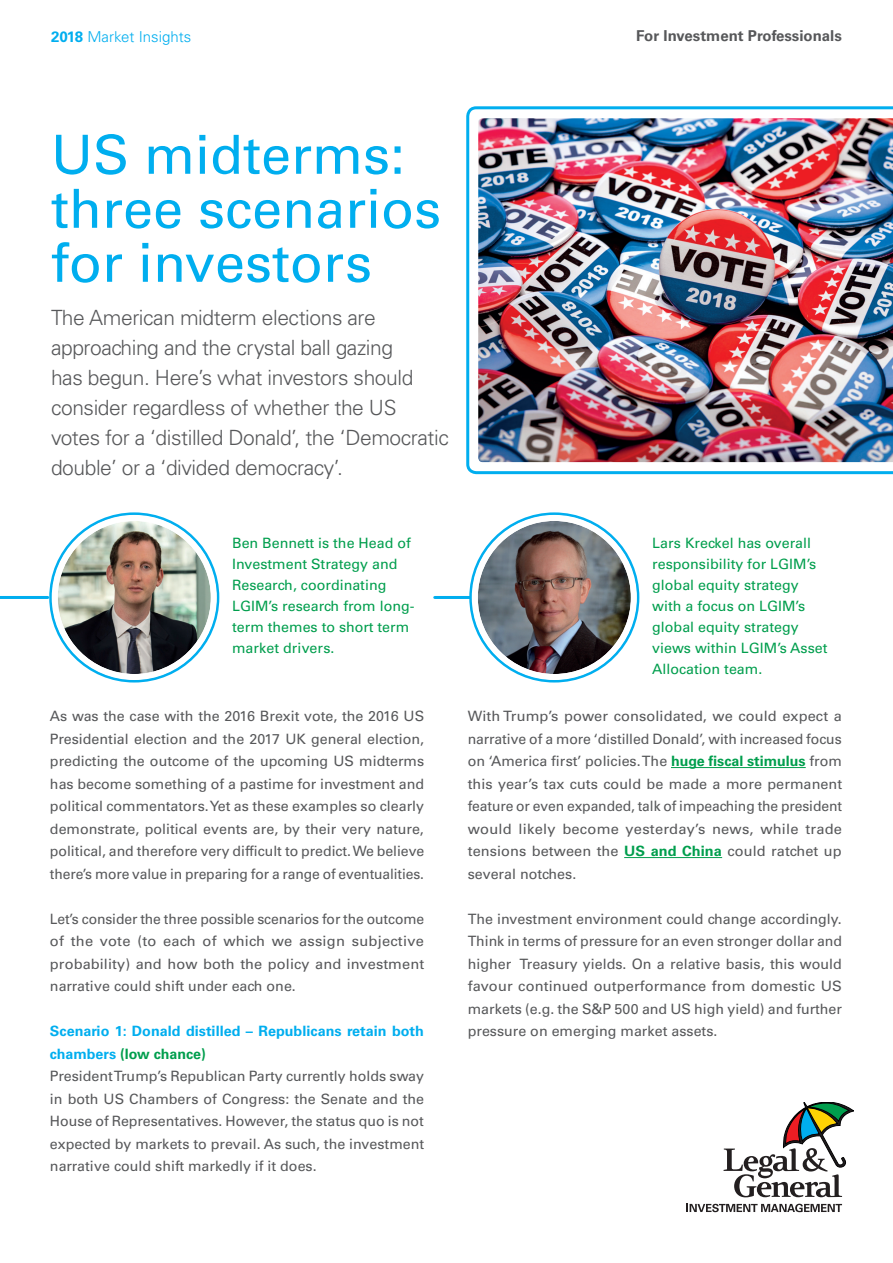
<style>
.page{position:relative;width:893px;height:1263px;background:#fff}
.page>*{position:absolute;margin:0;border:0;box-sizing:border-box;transform-origin:0 0}
.t1{font:54px/54px "Univers LT Std";color:#00aeef}
.t2{font:300 21px/30px "Univers";letter-spacing:-.02em;color:#57585a}
.t3{font:700 15px "Univers LT Std";color:#57585a}
.t4{font:300 15px "Univers";color:#00aeef}
.t5{font:14.25px/22.5px "Univers LT Std";color:#57585a;text-align:justify}
.t6{font:14.25px/21px "Univers";color:#009e4d}
.s1{font-family:"Univers LT Std";font-weight:700}
.s2{font-weight:700;color:#00aeef}
.s3{font-weight:700;color:#009e4d}
</style>
<div class="page">
<svg style="left:723px;top:1102px;width:131px;height:95px"></svg>
<svg style="left:687px;top:1204px;width:155px;height:8px"></svg>
<svg style="left:466px;top:106px;width:427px;height:368px"></svg>
<hr style="left:435px;top:596px;width:46px;height:3px;background:#00aeef">
<hr style="left:0;top:596px;width:48px;height:3px;background:#00aeef">
<hr style="left:671px;top:767px;width:135px;height:1px;background:#009e4d">
<hr style="left:624px;top:857px;width:98px;height:1px;background:#009e4d">
<img style="left:478px;top:118px;width:415px;height:344px">
<img style="left:58px;top:521px;width:153px;height:153px;border-radius:77px">
<div style="left:52px;top:515px;width:165px;height:165px;border:6px solid #fff;border-radius:50%"></div>
<img style="left:478px;top:521px;width:153px;height:153px;border-radius:77px">
<div style="left:472px;top:515px;width:165px;height:165px;border:6px solid #fff;border-radius:50%"></div>
<p class="t4" style="left:51px;top:27px;width:142px"><span class="s1">2018</span> Market Insights</p>
<p class="t3" style="left:636px;top:27px;width:207px">For Investment Professionals</p>
<h1 class="t1" style="left:51px;top:128px;width:392px">US midterms: three scenarios for investors</h1>
<p class="t2" style="left:51px;top:302px;width:399px">The American midterm elections are approaching and the crystal ball gazing<br>has begun. Here’s what investors should consider regardless of whether the US votes for a ‘distilled Donald’, the ‘Democratic double’ or a ‘divided democracy’.</p>
<p class="t6" style="left:232px;top:532px;width:184px">Ben Bennett is the Head of<br>Investment Strategy and<br>Research, coordinating<br>LGIM’s research from long&shy;term themes to short term market drivers.</p>
<p class="t6" style="left:652px;top:532px;width:177px">Lars Kreckel has overall responsibility for LGIM’s global equity strategy with a focus on LGIM’s global equity strategy views within LGIM’s Asset<br>Allocation team.</p>
<p class="t5" style="left:50px;top:705px;width:376px">As was the case with the 2016 Brexit vote, the 2016 US Presidential election and the 2017 UK general election, predicting the outcome of the upcoming US midterms has become something of a pastime for investment and political commentators. Yet as these examples so clearly demonstrate, political events are, by their very nature, political, and therefore very difficult to predict. We believe there’s more value in preparing for a range of eventualities.</p>
<p class="t5" style="left:50px;top:907px;width:376px">Let’s consider the three possible scenarios for the outcome of the vote (to each of which we assign subjective probability) and how both the policy and investment narrative could shift under each one.</p>
<p class="t5" style="left:50px;top:1020px;width:376px;text-align:left"><span class="s2">Scenario 1: Donald distilled – Republicans retain both chambers</span> <span class="s3">(low chance)<br></span>President Trump’s Republican Party currently holds sway in both US Chambers of Congress: the Senate and the House of Representatives. However, the status quo is not expected by markets to prevail. As such, the investment narrative could shift markedly if it does.</p>
<p class="t5" style="left:468px;top:705px;width:376px">With Trump’s power consolidated, we could expect a narrative of a more ‘distilled Donald’, with increased focus on ‘America first’ policies. The <span class="s3">huge fiscal stimulus</span> from this year’s tax cuts could be made a more permanent feature or even expanded, talk of impeaching the president would likely become yesterday’s news, while trade tensions between the <span class="s3">US and China</span> could ratchet up several notches.</p>
<p class="t5" style="left:468px;top:907px;width:376px">The investment environment could change accordingly.<br>Think in terms of pressure for an even stronger dollar and higher Treasury yields. On a relative basis, this would favour continued outperformance from domestic US markets (e.g. the S&amp;P 500 and US high yield) and further pressure on emerging market assets.</p>
</div>
